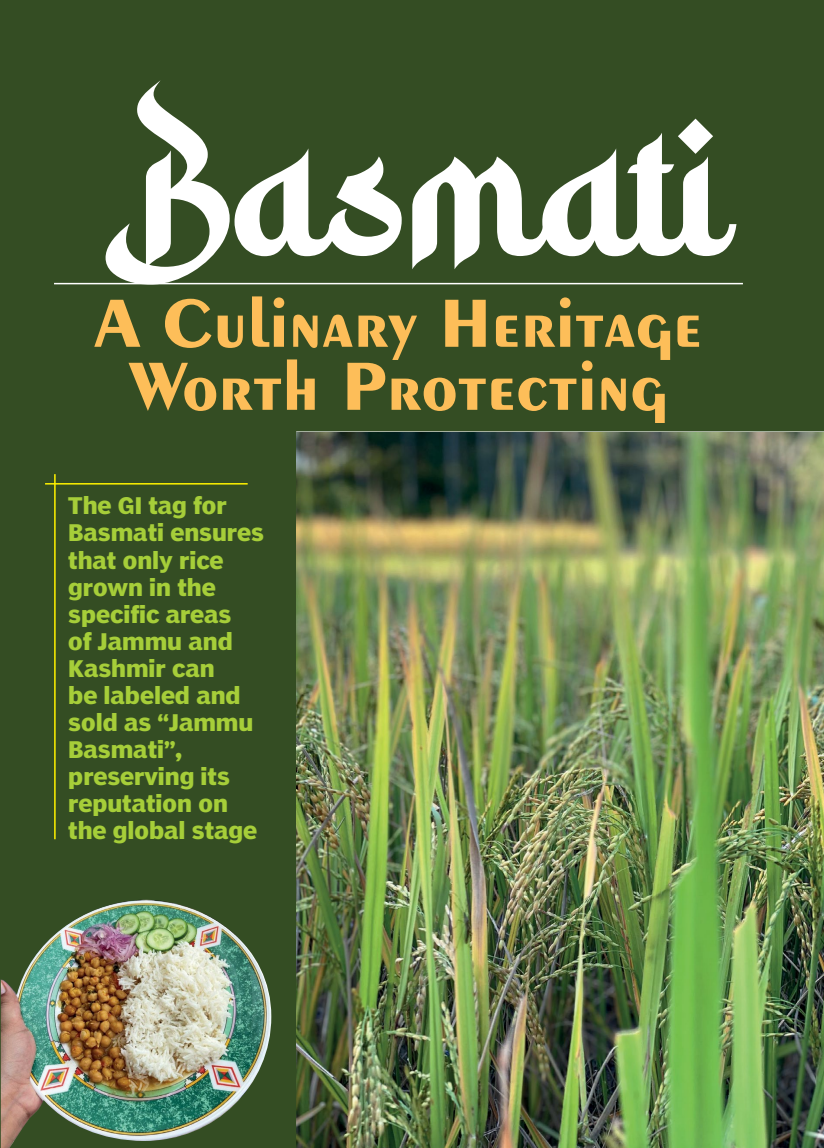
<style>
.page{position:relative;width:824px;height:1148px;background:#344d23}
.page>*{position:absolute;margin:0;border:0;box-sizing:border-box;transform-origin:0 0}
.t1{font:164.25px "Hidayatullah DEMO";color:#fff}
.t2{font:700 72px/63px "Exotic 350 BT";color:#fdbe59;text-align:center}
.t3{font:700 22.5px/27px "Poynter Agate";color:#a6ce39}
</style>
<div class="page">
<hr style="left:54px;top:283px;width:688px;height:1px;background:#fff">
<hr style="left:296px;top:431px;width:528px;height:2px;background:#fff">
<img style="left:296px;top:433px;width:528px;height:715px">
<hr style="left:54px;top:474px;width:2px;height:365px;background:#fff200">
<hr style="left:45px;top:483px;width:203px;height:1px;background:#fff200">
<img style="left:1px;top:899px;width:270px;height:249px">
<h1 class="t1" style="left:108px;top:73px;width:609px">Basmati</h1>
<h2 class="t2" style="left:94px;top:290px;width:609px">A Culinary Heritage<br>Worth Protecting</h2>
<p class="t3" style="left:68px;top:492px;width:197px">The GI tag for<br>Basmati ensures that only rice grown in the specific areas<br>of Jammu and<br>Kashmir can<br>be labeled and sold as “Jammu<br>Basmati”, preserving its reputation on the global stage</p>
</div>
